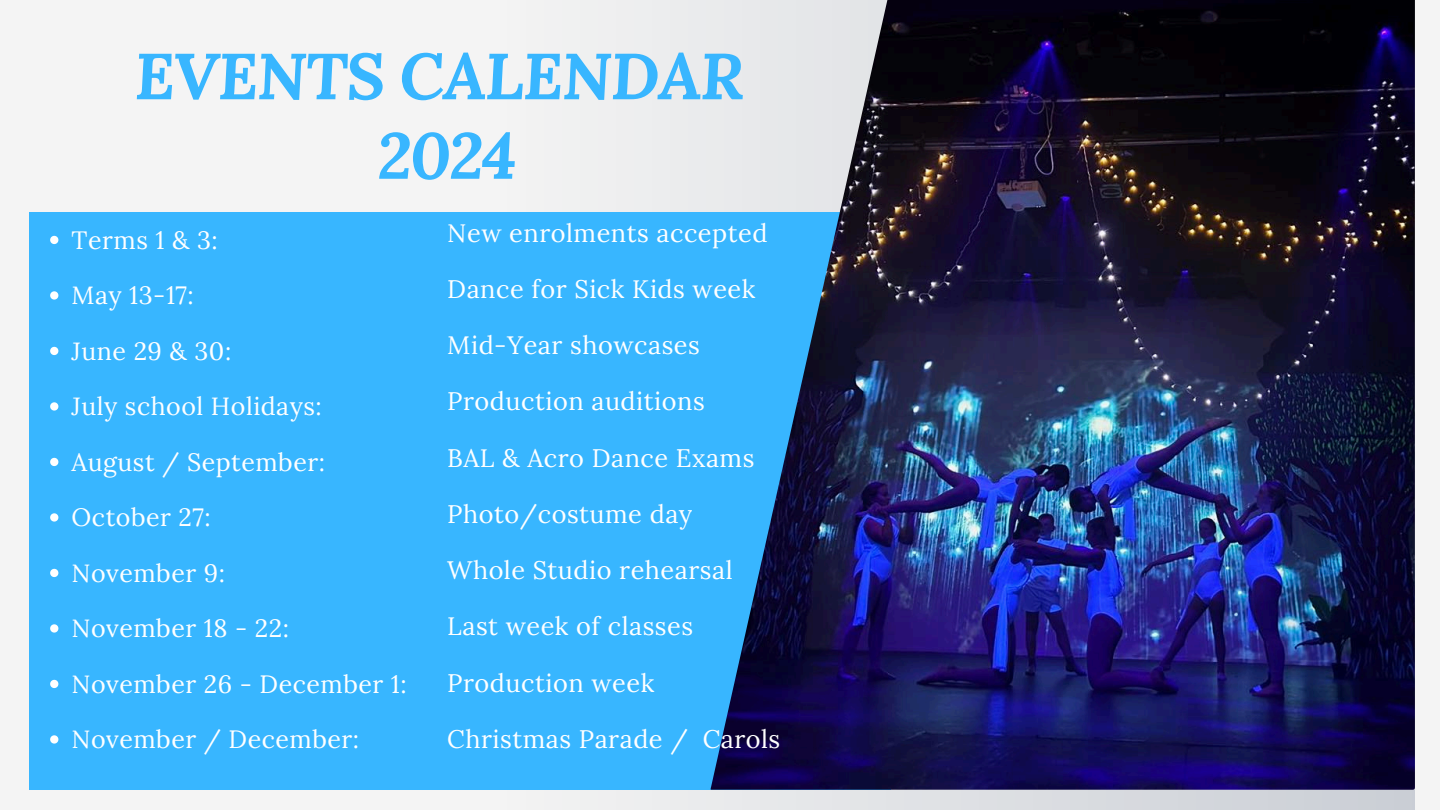
<style>
.page{position:relative;width:1440px;height:810px;background:#f4f4f4}
.page>*{position:absolute;margin:0;border:0;box-sizing:border-box;transform-origin:0 0}
.t1{font:italic 700 65px/79.5px "Lora";letter-spacing:-.02em;color:#38b6ff;text-align:center}
.t2{font:25.3px "Lora";letter-spacing:.02em;color:#fff}
.t3{font:25px "Lora";letter-spacing:.02em;color:#fff}
</style>
<div class="page">
<div style="left:497px;top:0;width:918px;height:810px;background:linear-gradient(to right,#f4f4f4,#caced5)"></div>
<div style="left:29px;top:212px;width:862px;height:578px;background:#38b6ff"></div>
<img style="left:711px;top:0;width:704px;height:790px">
<svg style="left:50px;top:236px;width:8px;height:8px"></svg>
<svg style="left:50px;top:291px;width:8px;height:9px"></svg>
<svg style="left:50px;top:347px;width:8px;height:8px"></svg>
<svg style="left:50px;top:402px;width:8px;height:9px"></svg>
<svg style="left:50px;top:458px;width:8px;height:8px"></svg>
<svg style="left:50px;top:513px;width:8px;height:9px"></svg>
<svg style="left:50px;top:569px;width:8px;height:8px"></svg>
<svg style="left:50px;top:624px;width:8px;height:9px"></svg>
<svg style="left:50px;top:680px;width:8px;height:8px"></svg>
<svg style="left:50px;top:735px;width:8px;height:9px"></svg>
<p class="t1" style="left:135px;top:35px;width:611px">EVENTS CALENDAR<br>2024</p>
<h1 class="t3" style="left:72px;top:223px;width:148px">Terms 1 &amp; 3:</h1>
<p class="t3" style="left:72px;top:279px;width:124px">May 13-17:</p>
<p class="t3" style="left:72px;top:334px;width:161px">June 29 &amp; 30:</p>
<p class="t3" style="left:72px;top:390px;width:252px">July school Holidays:</p>
<p class="t3" style="left:72px;top:445px;width:255px">August / September:</p>
<p class="t3" style="left:72px;top:501px;width:141px">October 27:</p>
<p class="t3" style="left:72px;top:556px;width:155px">November 9:</p>
<p class="t3" style="left:72px;top:612px;width:219px">November 18 - 22:</p>
<p class="t3" style="left:72px;top:667px;width:337px">November 26 - December 1:</p>
<p class="t3" style="left:72px;top:723px;width:289px">November / December:</p>
<p class="t2" style="left:447px;top:216px;width:322px">New enrolments accepted</p>
<p class="t2" style="left:447px;top:273px;width:310px">Dance for Sick Kids week</p>
<p class="t2" style="left:447px;top:329px;width:254px">Mid-Year showcases</p>
<p class="t2" style="left:447px;top:385px;width:259px">Production auditions</p>
<p class="t2" style="left:447px;top:441px;width:309px">BAL &amp; Acro Dance Exams</p>
<p class="t2" style="left:447px;top:498px;width:246px">Photo/costume day</p>
<p class="t2" style="left:447px;top:554px;width:287px">Whole Studio rehearsal</p>
<p class="t2" style="left:447px;top:610px;width:247px">Last week of classes</p>
<p class="t2" style="left:447px;top:666px;width:208px">Production week</p>
<p class="t2" style="left:447px;top:723px;width:335px">Christmas Parade / Carols</p>
</div>
